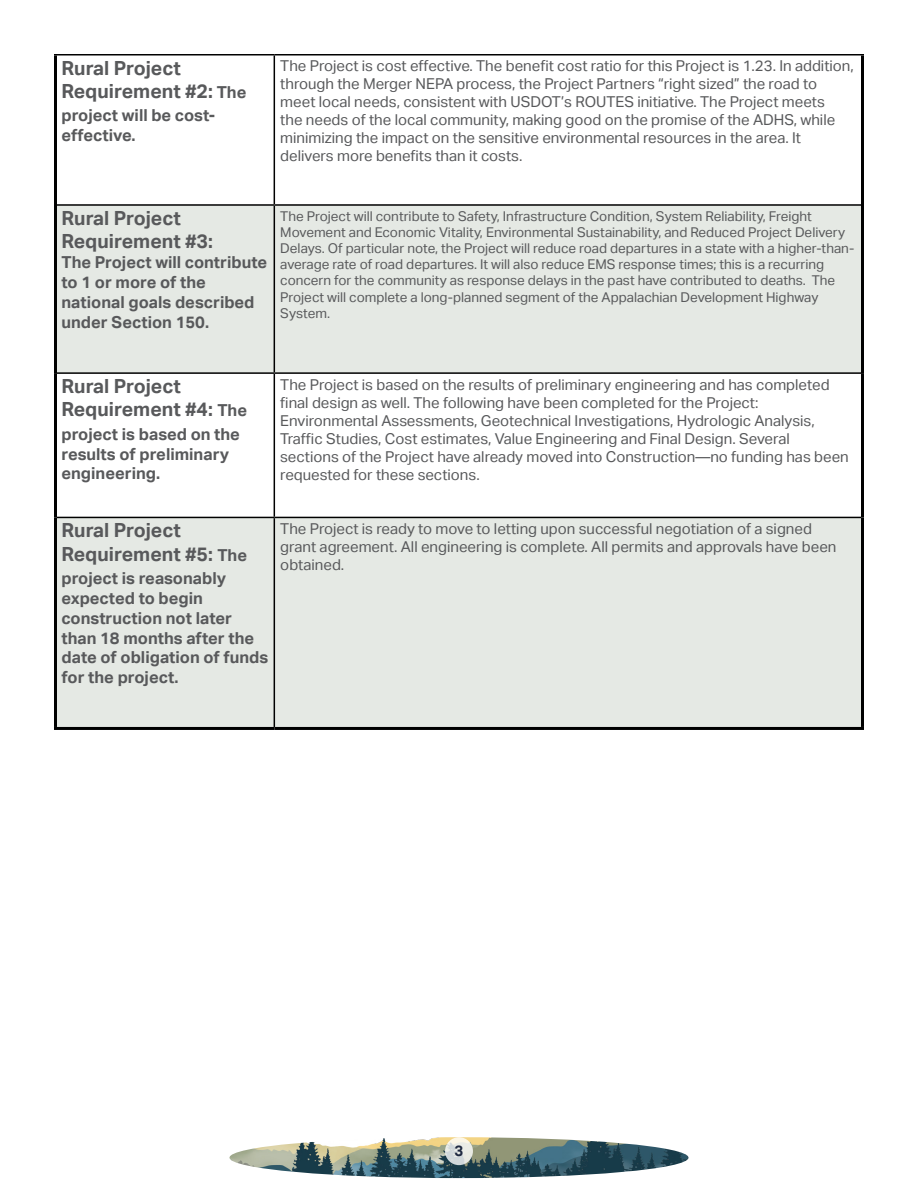
<style>
.page{position:relative;width:918px;height:1188px;background:#fff}
.page>*{position:absolute;margin:0;border:0;box-sizing:border-box;transform-origin:0 0}
.t1{font:700 19.5px/23.4px "AECOM Sans";color:#58595b}
.t2{font:700 16.5px/19.8px "AECOM Sans";color:#58595b}
.t3{font:15px/18px "AECOM Sans";color:#58595b}
.t4{font:700 15px "AECOM Sans";color:#1f2941}
.t5{font:13.5px/16.2px "AECOM Sans";color:#58595b}
.s1{font-size:16.5px}
</style>
<div class="page">
<img style="left:230px;top:1137px;width:458px;height:41px">
<svg style="left:445px;top:1137px;width:28px;height:28px"></svg>
<svg style="left:57px;top:206px;width:804px;height:521px;fill:#e5e9e4"></svg>
<hr style="left:54px;top:54px;width:220px;height:2px;background:#000">
<hr style="left:274px;top:54px;width:590px;height:2px;background:#000">
<hr style="left:274px;top:56px;width:1px;height:148px;background:#000">
<hr style="left:57px;top:204px;width:217px;height:2px;background:#000">
<hr style="left:274px;top:204px;width:587px;height:2px;background:#000">
<hr style="left:274px;top:206px;width:1px;height:166px;background:#000">
<hr style="left:57px;top:372px;width:217px;height:2px;background:#000">
<hr style="left:274px;top:372px;width:587px;height:2px;background:#000">
<hr style="left:274px;top:374px;width:1px;height:143px;background:#000">
<hr style="left:57px;top:517px;width:217px;height:1px;background:#000">
<hr style="left:274px;top:517px;width:587px;height:1px;background:#000">
<hr style="left:274px;top:518px;width:1px;height:209px;background:#000">
<hr style="left:54px;top:56px;width:3px;height:149px;background:#000">
<hr style="left:861px;top:56px;width:3px;height:149px;background:#000">
<hr style="left:54px;top:205px;width:3px;height:168px;background:#000">
<hr style="left:861px;top:205px;width:3px;height:168px;background:#000">
<hr style="left:54px;top:373px;width:3px;height:144px;background:#000">
<hr style="left:861px;top:373px;width:3px;height:144px;background:#000">
<hr style="left:54px;top:517px;width:3px;height:210px;background:#000">
<hr style="left:861px;top:517px;width:3px;height:210px;background:#000">
<hr style="left:54px;top:727px;width:220px;height:3px;background:#000">
<hr style="left:274px;top:727px;width:590px;height:3px;background:#000">
<h1 class="t1" style="left:62px;top:56px;width:186px">Rural Project<br>Requirement #2: <span class="s1">The</span></h1>
<p class="t2" style="left:62px;top:106px;width:155px">project will be cost&shy;effective.</p>
<p class="t3" style="left:280px;top:57px;width:575px">The Project is cost effective. The benefit cost ratio for this Project is 1.23. In addition, through the Merger NEPA process, the Project Partners “right sized” the road to meet local needs, consistent with USDOT’s ROUTES initiative. The Project meets<br>the needs of the local community, making good on the promise of the ADHS, while minimizing the impact on the sensitive environmental resources in the area. It delivers more benefits than it costs.</p>
<h1 class="t1" style="left:62px;top:206px;width:153px">Rural Project<br>Requirement #3:</h1>
<p class="t2" style="left:62px;top:253px;width:207px">The Project will contribute to 1 or more of the national goals described under Section 150.</p>
<p class="t5" style="left:280px;top:208px;width:575px">The Project will contribute to Safety, Infrastructure Condition, System Reliability, Freight Movement and Economic Vitality, Environmental Sustainability, and Reduced Project Delivery Delays. Of particular note, the Project will reduce road departures in a state with a higher-than&shy;average rate of road departures. It will also reduce EMS response times; this is a recurring concern for the community as response delays in the past have contributed to deaths. The Project will complete a long-planned segment of the Appalachian Development Highway System.</p>
<h1 class="t1" style="left:62px;top:375px;width:187px">Rural Project<br>Requirement #4: <span class="s1">The</span></h1>
<p class="t2" style="left:61px;top:424px;width:180px">project is based on the results of preliminary engineering.</p>
<p class="t3" style="left:280px;top:376px;width:570px">The Project is based on the results of preliminary engineering and has completed final design as well. The following have been completed for the Project:<br>Environmental Assessments, Geotechnical Investigations, Hydrologic Analysis, Traffic Studies, Cost estimates, Value Engineering and Final Design. Several sections of the Project have already moved into Construction—no funding has been requested for these sections.</p>
<h1 class="t1" style="left:62px;top:519px;width:187px">Rural Project<br>Requirement #5: <span class="s1">The</span></h1>
<p class="t2" style="left:61px;top:569px;width:208px">project is reasonably expected to begin construction not later than 18 months after the date of obligation of funds for the project.</p>
<p class="t3" style="left:280px;top:520px;width:558px">The Project is ready to move to letting upon successful negotiation of a signed grant agreement. All engineering is complete. All permits and approvals have been obtained.</p>
<p class="t4" style="left:455px;top:1142px;width:10px">3</p>
</div>
